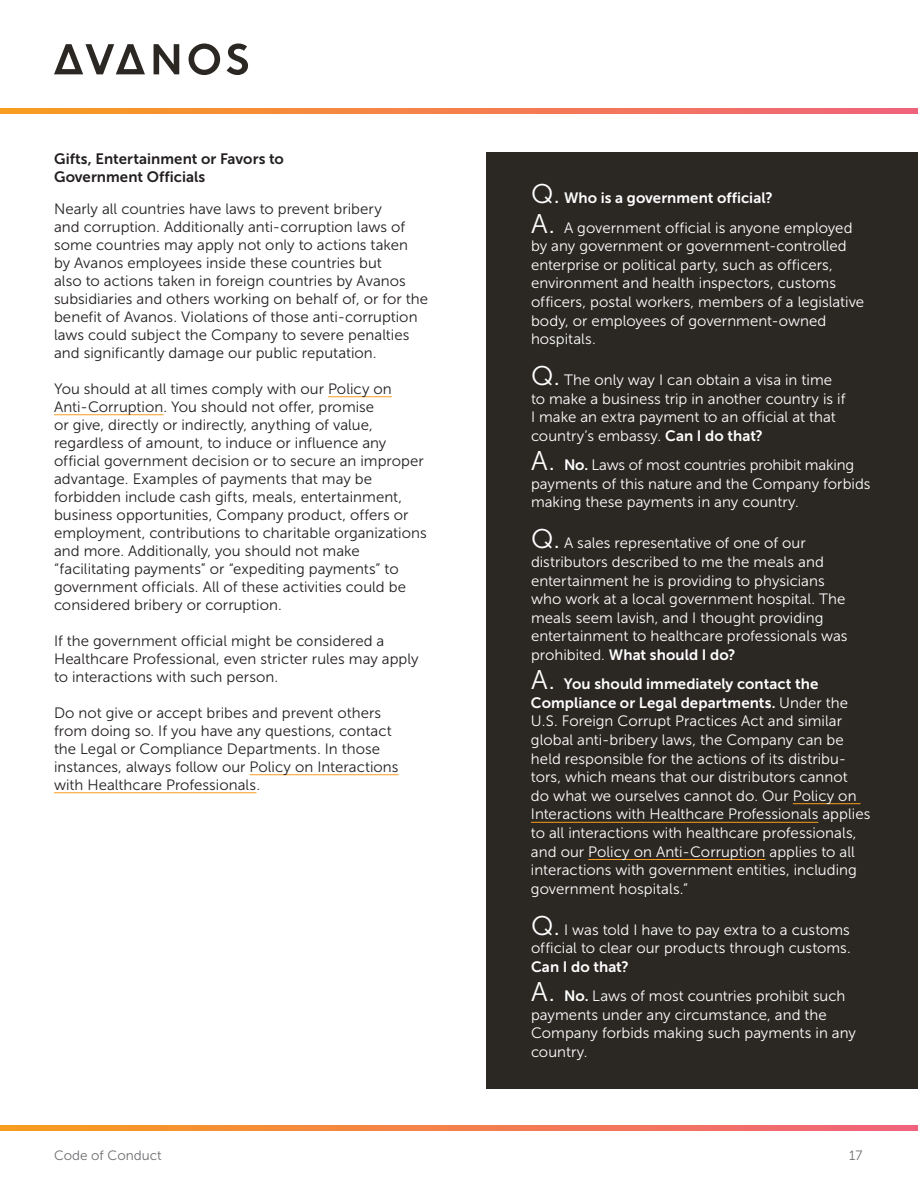
<style>
.page{position:relative;width:918px;height:1188px;background:#fff}
.page>*{position:absolute;margin:0;border:0;box-sizing:border-box;transform-origin:0 0}
.t1{font:15px/18.6px "Museo Sans 300";letter-spacing:.005em;color:#fff}
.t2{font:15px/18px "Museo Sans 300";letter-spacing:.005em;color:#231f20}
.t3{font:15px/29.1px "Museo Sans 700";letter-spacing:.005em;color:#fff}
.t4{font:15px/18px "Museo Sans 700";letter-spacing:.005em;color:#231f20}
.t5{font:13.5px "Museo Sans 300";color:#6c6d70}
.s1{font-family:"Museo Sans 300";font-size:27px}
.s2{font-size:27px}
.s3{font-family:"Museo Sans 700"}
.s4{font-family:"Museo Sans 300"}
</style>
<div class="page">
<svg style="left:0;top:108px;width:918px;height:6px;background:#f4804c"></svg>
<svg style="left:0;top:1125px;width:918px;height:6px;background:#f4804c"></svg>
<svg style="left:54px;top:44px;width:91px;height:30px"></svg>
<svg style="left:154px;top:44px;width:25px;height:30px"></svg>
<svg style="left:189px;top:44px;width:31px;height:31px"></svg>
<svg style="left:227px;top:43px;width:21px;height:32px"></svg>
<hr style="left:328px;top:396px;width:64px;height:1px;background:#f89d20">
<hr style="left:54px;top:414px;width:109px;height:1px;background:#f89d20">
<hr style="left:250px;top:774px;width:149px;height:1px;background:#f89d20">
<hr style="left:54px;top:792px;width:202px;height:1px;background:#f89d20">
<div style="left:486px;top:153px;width:432px;height:936px;background:#2b2824"></div>
<hr style="left:793px;top:803px;width:68px;height:1px;background:#f89d20">
<hr style="left:531px;top:822px;width:287px;height:1px;background:#f89d20">
<hr style="left:588px;top:859px;width:177px;height:1px;background:#f89d20">
<p class="t4" style="left:54px;top:150px;width:232px">Gifts, Entertainment or Favors to<br>Government Officials</p>
<p class="t2" style="left:54px;top:200px;width:376px">Nearly all countries have laws to prevent bribery<br>and corruption. Additionally anti-corruption laws of some countries may apply not only to actions taken by Avanos employees inside these countries but<br>also to actions taken in foreign countries by Avanos subsidiaries and others working on behalf of, or for the benefit of Avanos. Violations of those anti-corruption laws could subject the Company to severe penalties and significantly damage our public reputation.</p>
<p class="t2" style="left:54px;top:380px;width:374px">You should at all times comply with our Policy on Anti-Corruption. You should not offer, promise<br>or give, directly or indirectly, anything of value, regardless of amount, to induce or influence any official government decision or to secure an improper advantage. Examples of payments that may be forbidden include cash gifts, meals, entertainment, business opportunities, Company product, offers or employment, contributions to charitable organizations and more. Additionally, you should not make “facilitating payments” or “expediting payments” to government officials. All of these activities could be considered bribery or corruption.</p>
<p class="t2" style="left:54px;top:632px;width:366px">If the government official might be considered a<br>Healthcare Professional, even stricter rules may apply to interactions with such person.</p>
<p class="t2" style="left:54px;top:704px;width:346px">Do not give or accept bribes and prevent others from doing so. If you have any questions, contact the Legal or Compliance Departments. In those instances, always follow our Policy on Interactions with Healthcare Professionals.</p>
<p class="t3" style="left:531px;top:184px;width:243px"><span class="s1">Q.</span> Who is a government official?</p>
<p class="t1" style="left:531px;top:218px;width:335px"><span class="s2">A.</span> A government official is anyone employed by any government or government-controlled enterprise or political party, such as officers, environment and health inspectors, customs officers, postal workers, members of a legislative body, or employees of government-owned hospitals.</p>
<p class="t1" style="left:531px;top:371px;width:316px"><span class="s2">Q.</span> The only way I can obtain a visa in time to make a business trip in another country is if I make an extra payment to an official at that country’s embassy. <span class="s3">Can I do that?</span></p>
<p class="t1" style="left:531px;top:456px;width:341px"><span class="s2">A.</span> <span class="s3">No.</span> Laws of most countries prohibit making payments of this nature and the Company forbids making these payments in any country.</p>
<p class="t1" style="left:531px;top:534px;width:318px"><span class="s2">Q.</span> A sales representative of one of our distributors described to me the meals and entertainment he is providing to physicians who work at a local government hospital. The meals seem lavish, and I thought providing entertainment to healthcare professionals was</p>
<p class="t3" style="left:531px;top:640px;width:289px"><span class="s4">prohibited.</span> What should I do?<br><span class="s1">A.</span> You should immediately contact the</p>
<p class="t3" style="left:531px;top:688px;width:319px">Compliance or Legal departments. <span class="s4">Under the</span></p>
<p class="t1" style="left:531px;top:712px;width:341px">U.S. Foreign Corrupt Practices Act and similar global anti-bribery laws, the Company can be held responsible for the actions of its distribu&shy;tors, which means that our distributors cannot<br>do what we ourselves cannot do. Our Policy on Interactions with Healthcare Professionals applies to all interactions with healthcare professionals, and our Policy on Anti-Corruption applies to all interactions with government entities, including government hospitals.”</p>
<p class="t1" style="left:531px;top:920px;width:321px"><span class="s2">Q.</span> I was told I have to pay extra to a customs official to clear our products through customs.</p>
<p class="t3" style="left:531px;top:952px;width:99px">Can I do that?</p>
<p class="t1" style="left:531px;top:987px;width:327px"><span class="s2">A.</span> <span class="s3">No.</span> Laws of most countries prohibit such payments under any circumstance, and the Company forbids making such payments in any country.</p>
<p class="t5" style="left:54px;top:1148px;width:109px">Code of Conduct</p>
<p class="t5" style="left:849px;top:1148px;width:15px">17</p>
</div>
